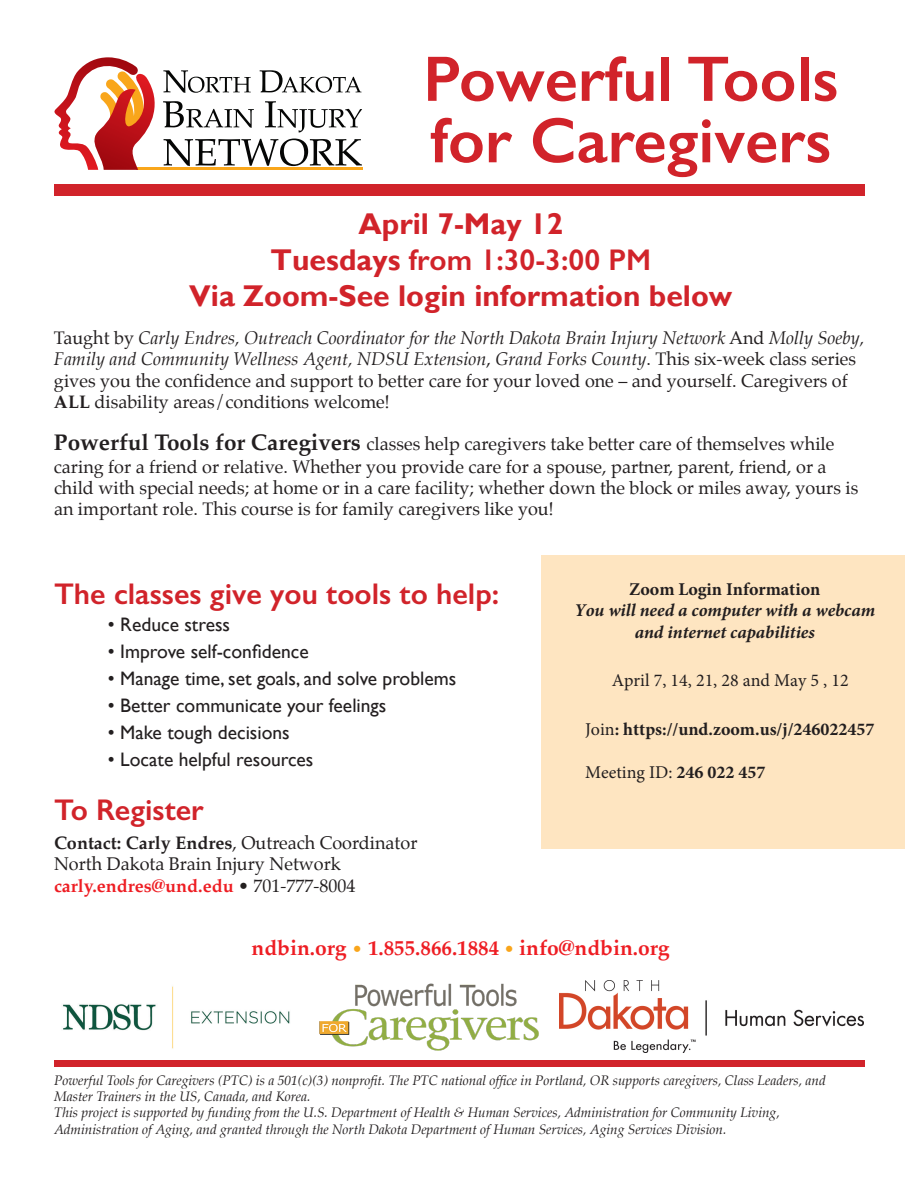
<style>
.page{position:relative;width:918px;height:1188px;background:#fff}
.page>*{position:absolute;margin:0;border:0;box-sizing:border-box;transform-origin:0 0}
.t1{font:600 64.5px "Gill Sans";color:#d1232a}
.t2{font:700 30px/36px "Gill Sans";color:#d1232a;text-align:center}
.t3{font:600 30px "Gill Sans";color:#d1232a}
.t4{font:700 21px "Palatino";color:#ee1d23}
.t5{font:19.5px "Gill Sans";color:#231f20}
.t6{font:18px/21.6px "Palatino";color:#231f20}
.t7{font:700 18px "Minion Pro";color:#221e1f}
.t8{font:italic 700 18px/21.6px "Minion Pro";color:#221e1f;text-align:center}
.t9{font:18px "Minion Pro";color:#221e1f}
.t10{font:700 18px "Palatino";color:#ee1d23}
.t11{font:italic 13.5px/16.2px "Palatino";color:#231f20}
.s1{font-weight:600}
.s2{font-style:italic}
.s3{font-weight:700}
.s4{font-weight:700;font-size:22.5px}
.s5{font-weight:400;color:#231f20}
.s6{font-weight:400}
.s7{font-weight:400;font-size:18px;color:#f9a51b}
</style>
<div class="page">
<div style="left:541px;top:555px;width:364px;height:293px;background:#fee5c1"></div>
<div style="left:54px;top:1060px;width:810px;height:6px;background:#d1232a"></div>
<div style="left:54px;top:185px;width:810px;height:11px;background:#d1232a"></div>
<svg style="left:54px;top:57px;width:308px;height:113px"></svg>
<img style="left:560px;top:980px;width:304px;height:73px">
<img style="left:62px;top:986px;width:228px;height:63px">
<img style="left:319px;top:983px;width:220px;height:68px">
<p class="t1" style="left:423px;top:40px;width:417px">Powerful Tools</p>
<p class="t1" style="left:430px;top:101px;width:402px">for Caregivers</p>
<p class="t2" style="left:189px;top:206px;width:545px">April 7-May 12<br>Tuesdays <span class="s1">from 1:30-3:00 PM<br></span>Via Zoom-See login information below</p>
<p class="t6" style="left:54px;top:327px;width:812px">Taught by <span class="s2">Carly Endres, Outreach Coordinator for the North Dakota Brain Injury Network</span> And <span class="s2">Molly Soeby, Family and Community Wellness Agent, NDSU Extension</span>, <span class="s2">Grand Forks County</span>. This six-week class series gives you the confidence and support to better care for your loved one – and yourself. Caregivers of <span class="s3">ALL</span> disability areas/conditions welcome!</p>
<p class="t6" style="left:54px;top:433px;width:806px"><span class="s4">Powerful Tools for Caregivers</span> classes help caregivers take better care of themselves while caring for a friend or relative. Whether you provide care for a spouse, partner, parent, friend, or a child with special needs; at home or in a care facility; whether down the block or miles away, yours is an important role. This course is for family caregivers like you!</p>
<p class="t3" style="left:54px;top:576px;width:447px">The classes give you tools to help:</p>
<p class="t5" style="left:108px;top:613px;width:124px">• Reduce stress</p>
<p class="t5" style="left:108px;top:640px;width:202px">• Improve self-confidence</p>
<p class="t5" style="left:108px;top:667px;width:350px">• Manage time, set goals, and solve problems</p>
<p class="t5" style="left:108px;top:694px;width:280px">• Better communicate your feelings</p>
<p class="t5" style="left:108px;top:721px;width:183px">• Make tough decisions</p>
<p class="t5" style="left:108px;top:748px;width:207px">• Locate helpful resources</p>
<p class="t3" style="left:54px;top:792px;width:151px">To Register</p>
<p class="t6" style="left:54px;top:832px;width:365px"><span class="s3">Contact: Carly Endres</span>, Outreach Coordinator</p>
<p class="t6" style="left:54px;top:853px;width:288px">North Dakota Brain Injury Network</p>
<p class="t10" style="left:54px;top:871px;width:303px">carly.endres@und.edu <span class="s5">• 701-777-8004</span></p>
<p class="t7" style="left:629px;top:576px;width:193px">Zoom Login Information</p>
<p class="t8" style="left:574px;top:599px;width:302px">You will need a computer with a webcam and internet capabilities</p>
<p class="t9" style="left:612px;top:668px;width:238px">April 7, 14, 21, 28 and May 5 , 12</p>
<p class="t7" style="left:585px;top:717px;width:291px"><span class="s6">Join</span>: https://und.zoom.us/j/246022457</p>
<p class="t9" style="left:585px;top:760px;width:182px">Meeting ID: <span class="s3">246 022 457</span></p>
<p class="t4" style="left:252px;top:930px;width:420px">ndbin.org <span class="s7">•</span> 1.855.866.1884 <span class="s7">•</span> info@ndbin.org</p>
<p class="t11" style="left:54px;top:1072px;width:773px">Powerful Tools for Caregivers (PTC) is a 501(c)(3) nonprofit. The PTC national office in Portland, OR supports caregivers, Class Leaders, and<br>Master Trainers in the US, Canada, and Korea.</p>
<p class="t11" style="left:54px;top:1105px;width:727px">This project is supported by funding from the U.S. Department of Health &amp; Human Services, Administration for Community Living,<br>Administration of Aging, and granted through the North Dakota Department of Human Services, Aging Services Division.</p>
</div>
